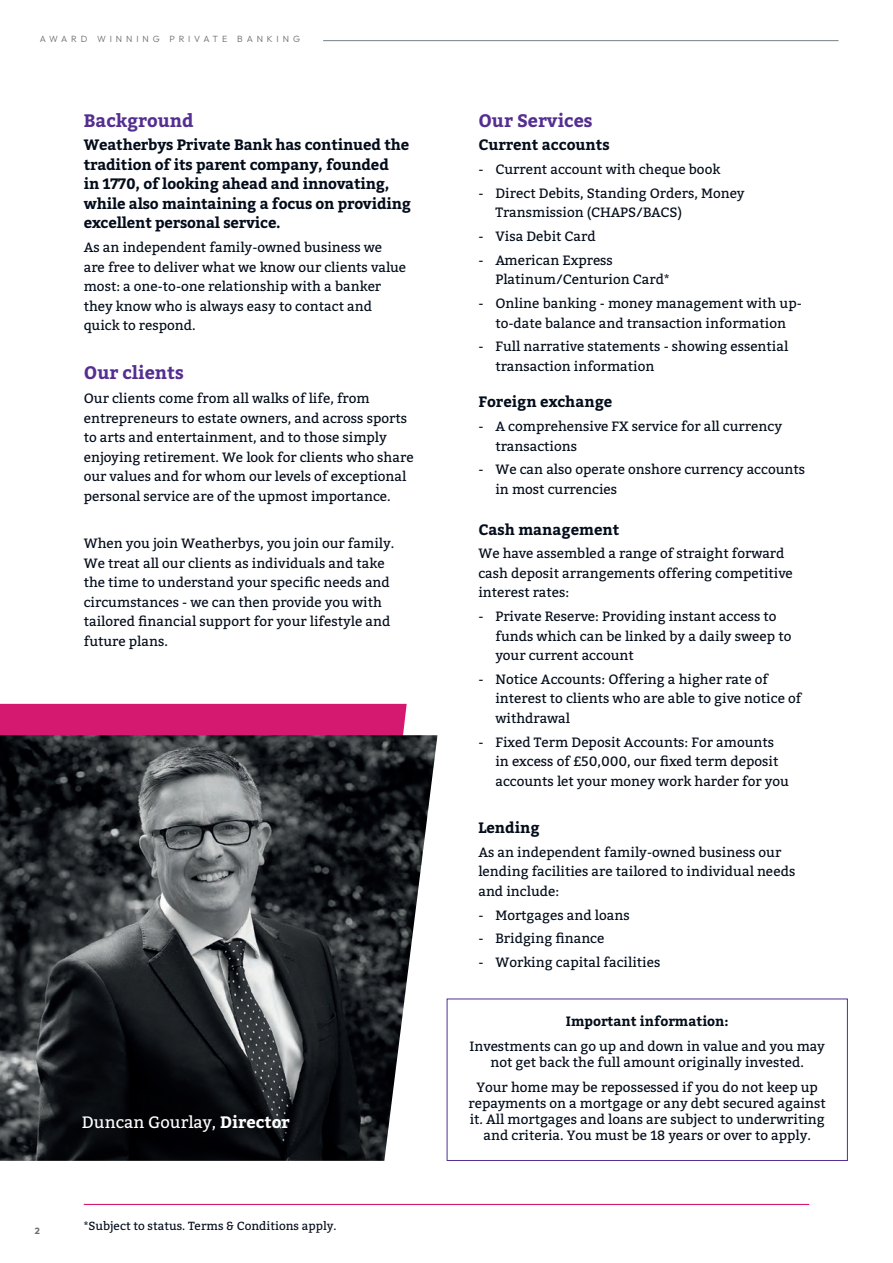
<style>
.page{position:relative;width:893px;height:1263px;background:#fff}
.page>*{position:absolute;margin:0;border:0;box-sizing:border-box;transform-origin:0 0}
.t1{font:700 18px "Bitter";color:#542e91}
.t2{font:16.5px "Bitter";color:#fff}
.t3{font:700 15px/19.5px "Bitter";letter-spacing:-.01em;color:#030c1a}
.t4{font:13.5px/19.5px "Bitter";color:#030c1a}
.t5{font:700 13.5px "Bitter";color:#030c1a}
.Body{font:11.85px "Bitter";color:#030c1a}
.t6{font:100 9px "Outfit";letter-spacing:.435em;color:#6c6d70}
.s1{font-weight:700}
</style>
<div class="page">
<hr style="left:323px;top:40px;width:515px;height:1px;background:#738087">
<hr style="left:84px;top:1204px;width:725px;height:1px;background:#d51970">
<div style="left:447px;top:998px;width:401px;height:163px;border:1px solid #542e91"></div>
<div style="left:0;top:704px;width:407px;height:31px;background:#d51970"></div>
<img style="left:0;top:735px;width:437px;height:426px">
<p class="t6" style="left:40px;top:34px;width:261px">AWARD WINNING PRIVATE BANKING</p>
<p class="t1" style="left:84px;top:108px;width:111px">Background</p>
<p class="t3" style="left:84px;top:136px;width:329px">Weatherbys Private Bank has continued the tradition of its parent company, founded<br>in 1770, of looking ahead and innovating, while also maintaining a focus on providing excellent personal service.</p>
<p class="t4" style="left:84px;top:238px;width:324px">As an independent family-owned business we are free to deliver what we know our clients value most: a one-to-one relationship with a banker they know who is always easy to contact and quick to respond.</p>
<p class="t1" style="left:84px;top:361px;width:102px">Our clients</p>
<p class="t4" style="left:84px;top:389px;width:331px">Our clients come from all walks of life, from entrepreneurs to estate owners, and across sports to arts and entertainment, and to those simply enjoying retirement. We look for clients who share our values and for whom our levels of exceptional personal service are of the upmost importance.</p>
<p class="t4" style="left:84px;top:534px;width:312px">When you join Weatherbys, you join our family.<br>We treat all our clients as individuals and take the time to understand your specific needs and circumstances - we can then provide you with tailored financial support for your lifestyle and future plans.</p>
<p class="t6" style="left:35px;top:1225px;width:7px">2</p>
<p class="t2" style="left:82px;top:1112px;width:209px">Duncan Gourlay, <span class="s1">Director</span></p>
<p class="Body" style="left:84px;top:1218px;width:254px">*Subject to status. Terms &amp; Conditions apply.</p>
<p class="t1" style="left:478px;top:108px;width:116px">Our Services</p>
<p class="t3" style="left:478px;top:136px;width:133px">Current accounts</p>
<p class="t4" style="left:478px;top:160px;width:243px">- Current account with cheque book</p>
<p class="t4" style="left:495px;top:183px;width:251px;text-indent:-17px">- Direct Debits, Standing Orders, Money<br>Transmission (CHAPS/BACS)</p>
<p class="t4" style="left:478px;top:227px;width:119px">- Visa Debit Card</p>
<p class="t4" style="left:495px;top:250px;width:176px;text-indent:-17px">- American Express<br>Platinum/Centurion Card*</p>
<p class="t4" style="left:478px;top:294px;width:325px;text-align:center">- Online banking - money management with up&shy;to-date balance and transaction information</p>
<p class="t4" style="left:495px;top:337px;width:294px;text-indent:-17px">- Full narrative statements - showing essential transaction information</p>
<p class="t3" style="left:478px;top:393px;width:135px">Foreign exchange</p>
<p class="t4" style="left:495px;top:417px;width:288px;text-indent:-17px">- A comprehensive FX service for all currency transactions</p>
<p class="t4" style="left:495px;top:460px;width:311px;text-indent:-17px">- We can also operate onshore currency accounts in most currencies</p>
<p class="t3" style="left:478px;top:520px;width:142px">Cash management</p>
<p class="t4" style="left:478px;top:544px;width:316px">We have assembled a range of straight forward cash deposit arrangements offering competitive interest rates:</p>
<p class="t4" style="left:495px;top:607px;width:298px;text-indent:-17px">- Private Reserve: Providing instant access to funds which can be linked by a daily sweep to your current account</p>
<p class="t4" style="left:495px;top:669px;width:307px;text-indent:-17px">- Notice Accounts: Offering a higher rate of interest to clients who are able to give notice of withdrawal</p>
<p class="t4" style="left:495px;top:732px;width:295px;text-indent:-17px">- Fixed Term Deposit Accounts: For amounts in excess of £50,000, our fixed term deposit accounts let your money work harder for you</p>
<p class="t3" style="left:478px;top:819px;width:63px">Lending</p>
<p class="t4" style="left:478px;top:842px;width:319px">As an independent family-owned business our lending facilities are tailored to individual needs and include:</p>
<p class="t4" style="left:478px;top:905px;width:153px">- Mortgages and loans</p>
<p class="t4" style="left:478px;top:929px;width:128px">- Bridging finance</p>
<p class="t4" style="left:478px;top:953px;width:183px">- Working capital facilities</p>
<p class="t5" style="left:566px;top:1012px;width:164px">Important information:</p>
<p class="t4" style="left:470px;top:1038px;width:357px;line-height:16.2px;text-align:center">Investments can go up and down in value and you may not get back the full amount originally invested.</p>
<p class="t4" style="left:469px;top:1079px;width:359px;line-height:16.2px;text-align:center">Your home may be repossessed if you do not keep up repayments on a mortgage or any debt secured against it. All mortgages and loans are subject to underwriting and criteria. You must be 18 years or over to apply.</p>
</div>
